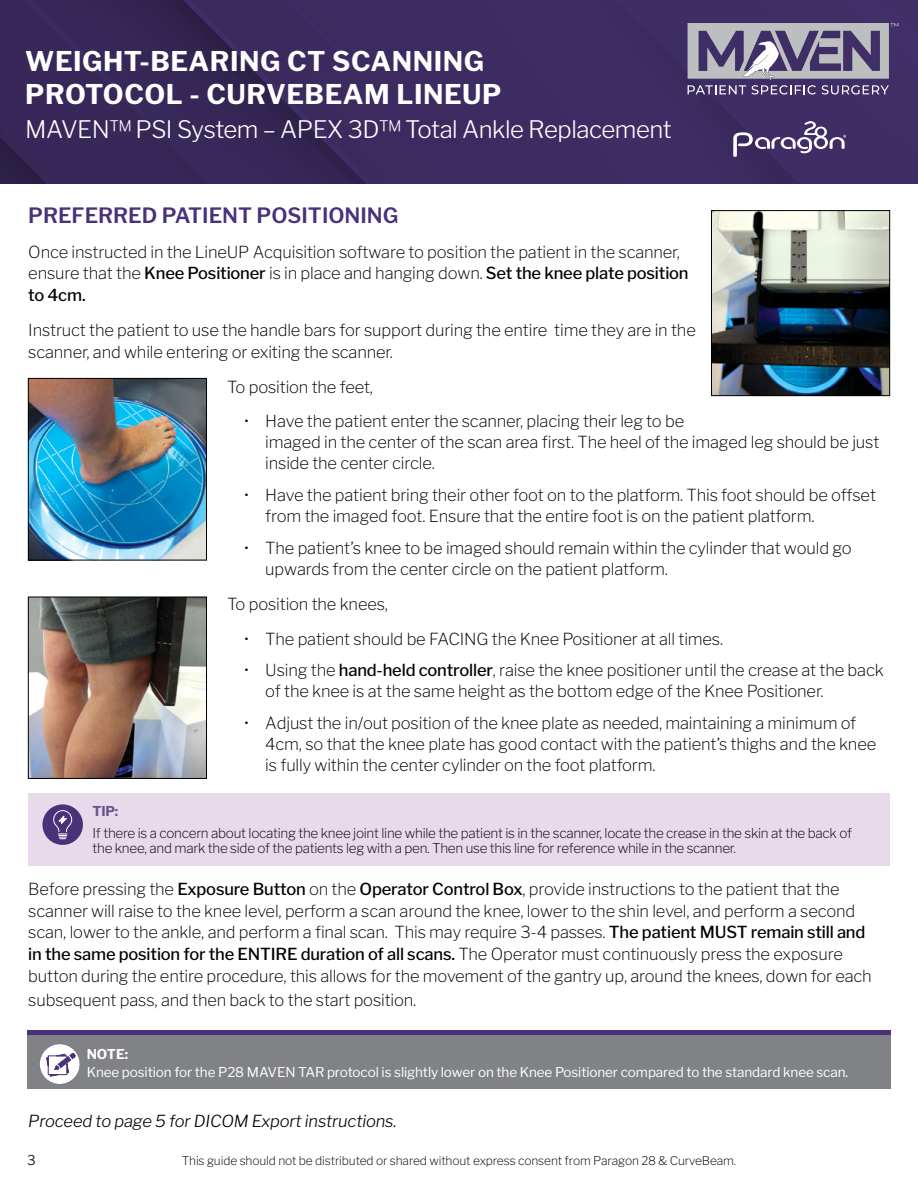
<style>
.page{position:relative;width:918px;height:1188px;background:#fff}
.page>*{position:absolute;margin:0;border:0;box-sizing:border-box;transform-origin:0 0}
.t1{font:700 27px/32.4px "Libre Franklin";letter-spacing:.02em;color:#fff}
.t2{font:300 24px "Libre Franklin";letter-spacing:-.02em;color:#fff}
.t3{font:600 21px "Libre Franklin";color:#4a317a}
.t4{font:200 16.5px/21.6px "Libre Franklin";letter-spacing:-.01em;color:#000}
.t5{font:italic 300 16.5px "Libre Franklin";letter-spacing:-.01em;color:#000}
.t6{font:200 13.5px/15px "Libre Franklin";letter-spacing:-.02em;color:#000}
.t7{font:13.5px "Libre Franklin";letter-spacing:-.01em;color:#fff}
.t8{font:700 13.5px "Libre Franklin";color:#fff}
.t9{font:700 13.5px "Libre Franklin";color:#68518b}
.t10{font:300 13.5px "Libre Franklin";color:#000}
.t11{font:200 12px "Libre Franklin";letter-spacing:-.01em;color:#000}
.s1{font-weight:500}
</style>
<div class="page">
<img style="left:0;top:0;width:918px;height:184px">
<svg style="left:733px;top:120px;width:113px;height:37px"></svg>
<svg style="left:688px;top:23px;width:211px;height:72px"></svg>
<img style="left:30px;top:380px;width:175px;height:178px">
<div style="left:28px;top:378px;width:179px;height:182px;border:1px solid #000"></div>
<img style="left:30px;top:599px;width:175px;height:178px">
<div style="left:28px;top:597px;width:179px;height:182px;border:1px solid #000"></div>
<img style="left:713px;top:212px;width:175px;height:182px">
<div style="left:711px;top:210px;width:179px;height:186px;border:1px solid #000"></div>
<div style="left:28px;top:793px;width:862px;height:72px;background:#e8daeb"></div>
<div style="left:42px;top:804px;width:41px;height:41px;background:#4a317a;border-radius:50%"></div>
<svg style="left:53px;top:810px;width:20px;height:29px"></svg>
<div style="left:27px;top:1030px;width:864px;height:59px;background:#808285"></div>
<div style="left:27px;top:1030px;width:864px;height:5px;background:#4a317a"></div>
<svg style="left:39px;top:1044px;width:41px;height:40px"></svg>
<h1 class="t1" style="left:25px;top:45px;width:478px">WEIGHT-BEARING CT SCANNING<br>PROTOCOL - CURVEBEAM LINEUP</h1>
<h2 class="t2" style="left:25px;top:115px;width:648px">MAVEN™ PSI System – APEX 3D™ Total Ankle Replacement</h2>
<p class="t3" style="left:28px;top:203px;width:372px">PREFERRED PATIENT POSITIONING</p>
<p class="t4" style="left:28px;top:241px;width:662px">Once instructed in the LineUP Acquisition software to position the patient in the scanner, ensure that the <span class="s1">Knee Positioner</span> is in place and hanging down. <span class="s1">Set the knee plate position to 4cm.</span></p>
<p class="t4" style="left:28px;top:319px;width:669px">Instruct the patient to use the handle bars for support during the entire time they are in the scanner, and while entering or exiting the scanner.</p>
<p class="t4" style="left:227px;top:376px;width:148px">To position the feet,</p>
<p class="t4" style="left:265px;top:411px;width:616px;line-height:21px;text-indent:-21px">• Have the patient enter the scanner, placing their leg to be<br>imaged in the center of the scan area first. The heel of the imaged leg should be just inside the center circle.</p>
<p class="t4" style="left:265px;top:485px;width:612px;line-height:21px;text-indent:-21px">• Have the patient bring their other foot on to the platform. This foot should be offset from the imaged foot. Ensure that the entire foot is on the patient platform.</p>
<p class="t4" style="left:265px;top:537px;width:588px;line-height:21px;text-indent:-21px">• The patient’s knee to be imaged should remain within the cylinder that would go upwards from the center circle on the patient platform.</p>
<p class="t4" style="left:227px;top:593px;width:162px">To position the knees,</p>
<p class="t4" style="left:244px;top:628px;width:480px">• The patient should be FACING the Knee Positioner at all times.</p>
<p class="t4" style="left:265px;top:660px;width:620px;line-height:21px;text-indent:-21px">• Using the <span class="s1">hand-held controller</span>, raise the knee positioner until the crease at the back of the knee is at the same height as the bottom edge of the Knee Positioner.</p>
<p class="t4" style="left:265px;top:713px;width:612px;line-height:21px;text-indent:-21px">• Adjust the in/out position of the knee plate as needed, maintaining a minimum of<br>4cm, so that the knee plate has good contact with the patient’s thighs and the knee is fully within the center cylinder on the foot platform.</p>
<p class="t9" style="left:93px;top:803px;width:27px">TIP:</p>
<p class="t6" style="left:93px;top:826px;width:761px">If there is a concern about locating the knee joint line while the patient is in the scanner, locate the crease in the skin at the back of the knee, and mark the side of the patients leg with a pen. Then use this line for reference while in the scanner.</p>
<p class="t4" style="left:28px;top:878px;width:845px">Before pressing the <span class="s1">Exposure Button</span> on the <span class="s1">Operator Control Box</span>, provide instructions to the patient that the scanner will raise to the knee level, perform a scan around the knee, lower to the shin level, and perform a second scan, lower to the ankle, and perform a final scan. This may require 3-4 passes. <span class="s1">The patient MUST remain still and in the same position for the ENTIRE duration of all scans.</span> The Operator must continuously press the exposure button during the entire procedure, this allows for the movement of the gantry up, around the knees, down for each</p>
<p class="t4" style="left:28px;top:989px;width:390px">subsequent pass, and then back to the start position.</p>
<p class="t8" style="left:87px;top:1046px;width:43px">NOTE:</p>
<p class="t7" style="left:87px;top:1064px;width:763px">Knee position for the P28 MAVEN TAR protocol is slightly lower on the Knee Positioner compared to the standard knee scan.</p>
<p class="t5" style="left:28px;top:1111px;width:370px">Proceed to page 5 for DICOM Export instructions.</p>
<p class="t10" style="left:27px;top:1152px;width:10px">3</p>
<p class="t11" style="left:182px;top:1153px;width:556px">This guide should not be distributed or shared without express consent from Paragon 28 &amp; CurveBeam.</p>
</div>
